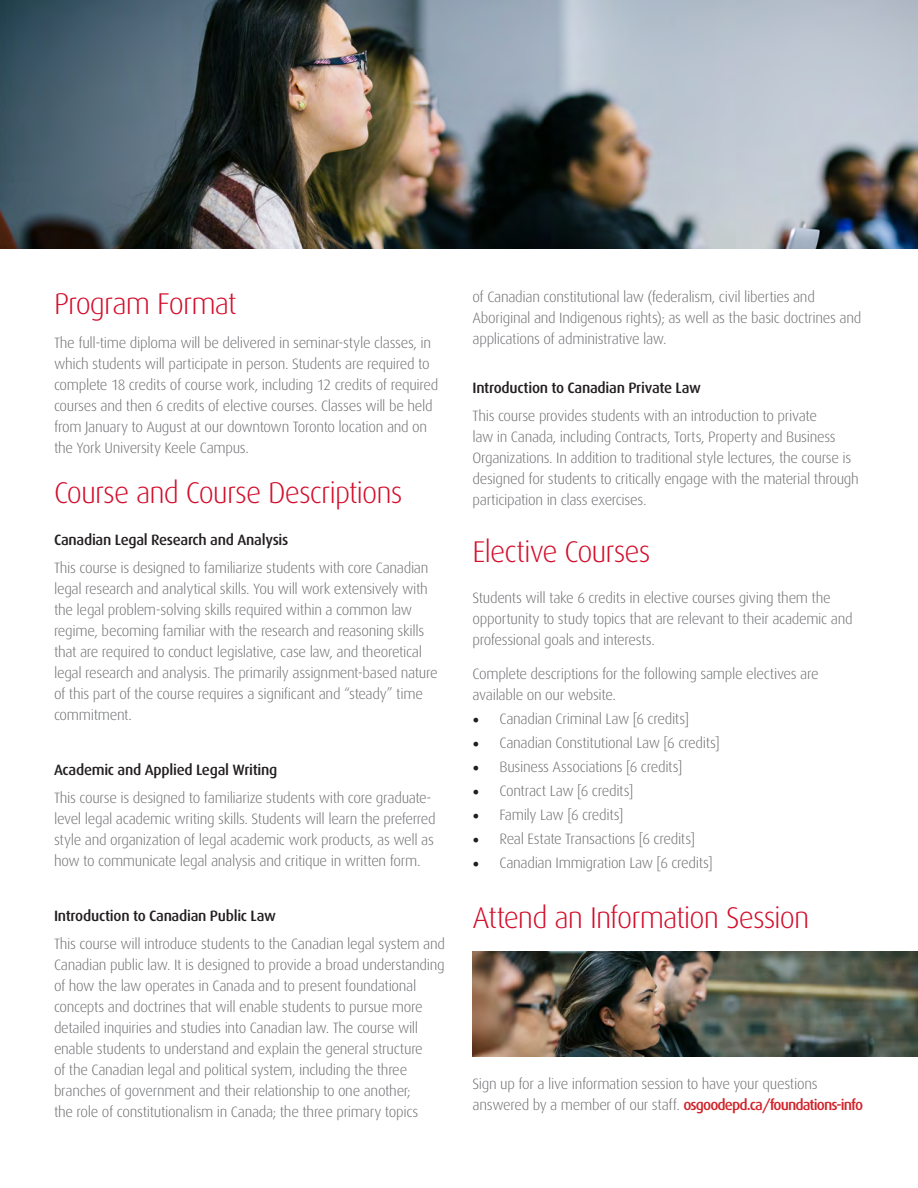
<style>
.page{position:relative;width:918px;height:1188px;background:#fff}
.page>*{position:absolute;margin:0;border:0;box-sizing:border-box;transform-origin:0 0}
.t1{font:300 30px "Dax";letter-spacing:-.03em;color:#d30d2b}
.t2{font:300 15px/21px "Dax";letter-spacing:-.02em;color:#6c6d70}
.t3{font:500 15px "Dax";letter-spacing:-.02em;color:#231f20}
.s1{font-family:"Minion Pro";font-weight:400;font-size:18px;color:#231f20}
.s2{font-weight:500;color:#d1232a}
</style>
<div class="page">
<img style="left:0;top:0;width:918px;height:248px">
<img style="left:472px;top:951px;width:446px;height:106px">
<p class="t1" style="left:54px;top:287px;width:184px">Program Format</p>
<p class="t2" style="left:54px;top:333px;width:386px">The full-time diploma will be delivered in seminar-style classes, in which students will participate in person. Students are required to complete 18 credits of course work, including 12 credits of required courses and then 6 credits of elective courses. Classes will be held from January to August at our downtown Toronto location and on the York University Keele Campus.</p>
<p class="t1" style="left:54px;top:476px;width:350px">Course and Course Descriptions</p>
<p class="t3" style="left:54px;top:531px;width:236px">Canadian Legal Research and Analysis</p>
<p class="t2" style="left:54px;top:557px;width:385px">This course is designed to familiarize students with core Canadian legal research and analytical skills. You will work extensively with the legal problem-solving skills required within a common law regime, becoming familiar with the research and reasoning skills that are required to conduct legislative, case law, and theoretical legal research and analysis. The primarily assignment-based nature of this part of the course requires a significant and “steady” time commitment.</p>
<p class="t3" style="left:54px;top:761px;width:225px">Academic and Applied Legal Writing</p>
<p class="t2" style="left:54px;top:787px;width:383px">This course is designed to familiarize students with core graduate&shy;level legal academic writing skills. Students will learn the preferred style and organization of legal academic work products, as well as how to communicate legal analysis and critique in written form.</p>
<p class="t3" style="left:54px;top:908px;width:223px">Introduction to Canadian Public Law</p>
<p class="t2" style="left:54px;top:934px;width:392px">This course will introduce students to the Canadian legal system and Canadian public law. It is designed to provide a broad understanding of how the law operates in Canada and to present foundational concepts and doctrines that will enable students to pursue more detailed inquiries and studies into Canadian law. The course will enable students to understand and explain the general structure<br>of the Canadian legal and political system, including the three branches of government and their relationship to one another;<br>the role of constitutionalism in Canada; the three primary topics</p>
<p class="t2" style="left:472px;top:287px;width:390px">of Canadian constitutional law (federalism, civil liberties and<br>Aboriginal and Indigenous rights); as well as the basic doctrines and applications of administrative law.</p>
<p class="t3" style="left:472px;top:379px;width:230px">Introduction to Canadian Private Law</p>
<p class="t2" style="left:472px;top:405px;width:388px">This course provides students with an introduction to private<br>law in Canada, including Contracts, Torts, Property and Business Organizations. In addition to traditional style lectures, the course is designed for students to critically engage with the material through participation in class exercises.</p>
<p class="t1" style="left:472px;top:535px;width:180px">Elective Courses</p>
<p class="t2" style="left:472px;top:587px;width:382px">Students will take 6 credits in elective courses giving them the opportunity to study topics that are relevant to their academic and professional goals and interests.</p>
<p class="t2" style="left:472px;top:664px;width:348px">Complete descriptions for the following sample electives are available on our website.</p>
<p class="t2" style="left:472px;top:709px;width:218px"><span class="s1">•</span> Canadian Criminal Law [6 credits]</p>
<p class="t2" style="left:472px;top:733px;width:249px"><span class="s1">•</span> Canadian Constitutional Law [6 credits]</p>
<p class="t2" style="left:472px;top:757px;width:211px"><span class="s1">•</span> Business Associations [6 credits]</p>
<p class="t2" style="left:472px;top:781px;width:162px"><span class="s1">•</span> Contract Law [6 credits]</p>
<p class="t2" style="left:472px;top:805px;width:153px"><span class="s1">•</span> Family Law [6 credits]</p>
<p class="t2" style="left:472px;top:829px;width:224px"><span class="s1">•</span> Real Estate Transactions [6 credits]</p>
<p class="t2" style="left:472px;top:853px;width:242px"><span class="s1">•</span> Canadian Immigration Law [6 credits]</p>
<p class="t1" style="left:472px;top:902px;width:338px">Attend an Information Session</p>
<p class="t2" style="left:472px;top:1073px;width:392px">Sign up for a live information session to have your questions answered by a member of our staff. <span class="s2">osgoodepd.ca/foundations-info</span></p>
</div>
